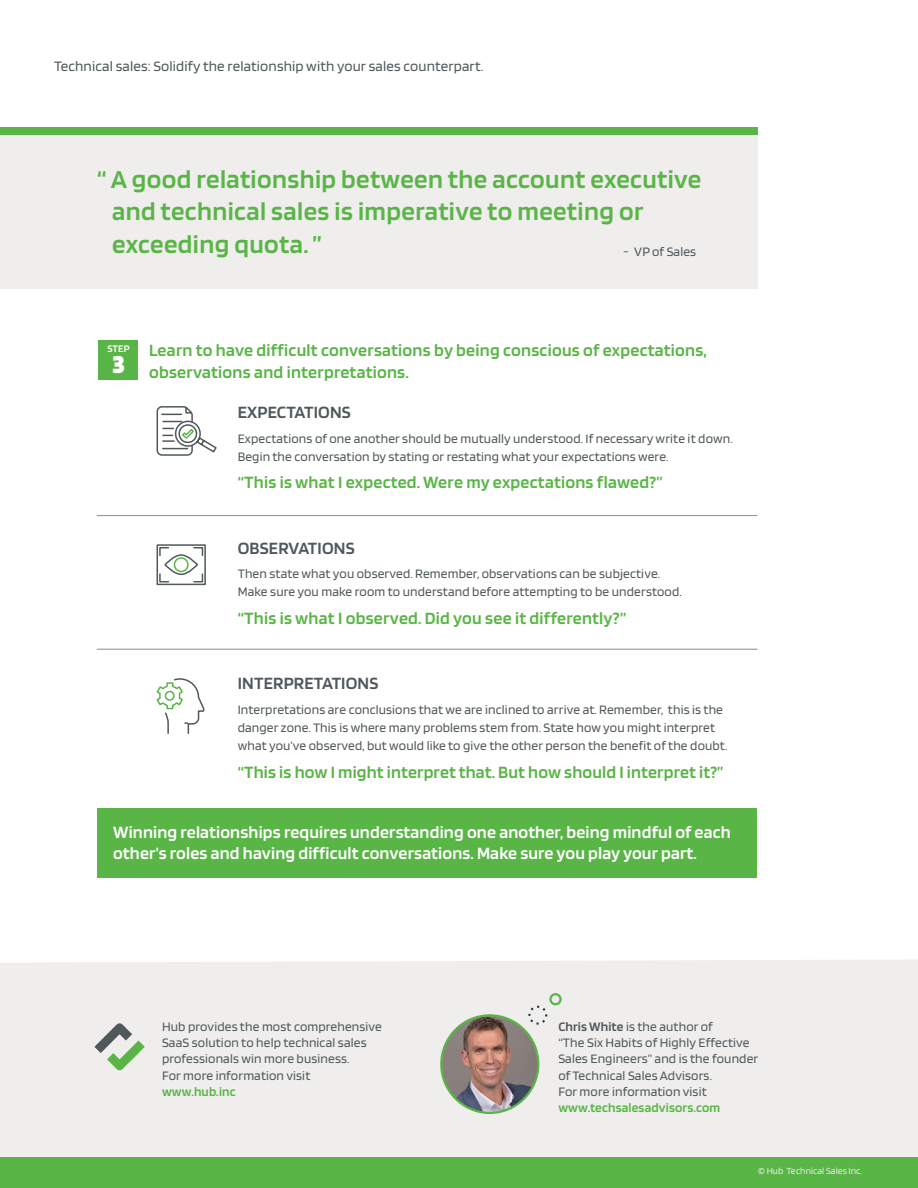
<style>
.page{position:relative;width:918px;height:1188px;background:#fff}
.page>*{position:absolute;margin:0;border:0;box-sizing:border-box;transform-origin:0 0}
.t1{font:600 27px/32.4px "Blinker";letter-spacing:.015em;color:#5ab547}
.t2{font:800 27px "Blinker";color:#fff}
.t3{font:600 18px/21.6px "Blinker";letter-spacing:.015em;color:#5ab547}
.t4{font:600 18px/21px "Blinker";letter-spacing:.01em;color:#fff}
.t5{font:600 18px "Blinker";letter-spacing:.01em;color:#50585b}
.t6{font:15px "Blinker";letter-spacing:.01em;color:#50585b}
.t7{font:13.5px/16.2px "Blinker";letter-spacing:.01em;color:#50585b}
.t8{font:600 13.5px "Blinker";letter-spacing:.01em;color:#5ab547}
.t9{font:600 10.5px "Blinker";color:#fff}
.t10{font:9.75px "Blinker";color:#eae8e9}
.s1{font-weight:600}
</style>
<div class="page">
<div style="left:97px;top:808px;width:660px;height:70px;background:#5ab547"></div>
<div style="left:0;top:128px;width:747px;height:160px;background:#efeeed"></div>
<div style="left:0;top:960px;width:918px;height:198px;background:#efeeed"></div>
<div style="left:0;top:1158px;width:918px;height:30px;background:#5ab547"></div>
<svg style="left:94px;top:1023px;width:51px;height:48px;background:#bdccba"></svg>
<img style="left:441px;top:1015px;width:97px;height:98px;border-radius:49px">
<div style="left:440px;top:1014px;width:99px;height:100px;border:2px solid #5ab547;border-radius:50%"></div>
<svg style="left:528px;top:1006px;width:19px;height:19px"></svg>
<div style="left:549px;top:993px;width:13px;height:12px;border:2px solid #5ab547;border-radius:50%"></div>
<div style="left:0;top:127px;width:757px;height:8px;background:#5ab547"></div>
<div style="left:157px;top:544px;width:49px;height:41px;border:2px solid #50585b"></div>
<svg style="left:158px;top:546px;width:46px;height:37px"></svg>
<svg style="left:156px;top:678px;width:49px;height:56px"></svg>
<svg style="left:156px;top:406px;width:61px;height:50px"></svg>
<hr style="left:97px;top:515px;width:660px;height:1px;background:#969798">
<hr style="left:97px;top:649px;width:660px;height:1px;background:#969798">
<div style="left:99px;top:340px;width:39px;height:39px;background:#5ab547"></div>
<p class="t6" style="left:54px;top:58px;width:431px">Technical sales: Solidify the relationship with your sales counterpart.</p>
<h1 class="t1" style="left:112px;top:163px;width:591px;text-indent:-15px">“ A good relationship between the account executive and technical sales is imperative to meeting or exceeding quota. ”</h1>
<p class="t7" style="left:623px;top:244px;width:75px">- VP of Sales</p>
<p class="t9" style="left:107px;top:343px;width:24px">STEP</p>
<h1 class="t2" style="left:113px;top:351px;width:14px">3</h1>
<h2 class="t3" style="left:149px;top:340px;width:559px">Learn to have difficult conversations by being conscious of expectations, observations and interpretations.</h2>
<h2 class="t5" style="left:238px;top:403px;width:115px">EXPECTATIONS</h2>
<p class="t7" style="left:238px;top:430px;width:497px;line-height:18px">Expectations of one another should be mutually understood. If necessary write it down.<br>Begin the conversation by stating or restating what your expectations were.</p>
<h2 class="t3" style="left:238px;top:472px;width:426px">“This is what I expected. Were my expectations flawed?”</h2>
<h2 class="t5" style="left:238px;top:539px;width:118px">OBSERVATIONS</h2>
<p class="t7" style="left:238px;top:565px;width:446px;line-height:18px">Then state what you observed. Remember, observations can be subjective.<br>Make sure you make room to understand before attempting to be understood.</p>
<h2 class="t3" style="left:238px;top:608px;width:390px">“This is what I observed. Did you see it differently?”</h2>
<h2 class="t5" style="left:238px;top:674px;width:142px">INTERPRETATIONS</h2>
<p class="t7" style="left:238px;top:701px;width:491px;line-height:18px">Interpretations are conclusions that we are inclined to arrive at. Remember, this is the danger zone. This is where many problems stem from. State how you might interpret what you’ve observed, but would like to give the other person the benefit ofthe doubt.</p>
<h2 class="t3" style="left:238px;top:762px;width:487px">“This is how I might interpret that. But how should I interpret it?”</h2>
<h2 class="t4" style="left:113px;top:822px;width:619px">Winning relationships requires understanding one another, being mindful of each other’s roles and having difficult conversations. Make sure you play your part.</h2>
<p class="t7" style="left:162px;top:1019px;width:222px">Hub provides the most comprehensive SaaS solution to help technical sales professionals win more business.<br>For more information visit</p>
<p class="t8" style="left:162px;top:1085px;width:75px">www.hub.inc</p>
<p class="t7" style="left:558px;top:1019px;width:202px"><span class="s1">Chris White</span> is the author of<br>“The Six Habits of Highly Effective<br>Sales Engineers” and is the founder of Technical Sales Advisors.<br>For more information visit</p>
<p class="t8" style="left:558px;top:1101px;width:163px">www.techsalesadvisors.com</p>
<p class="t10" style="left:758px;top:1166px;width:106px">© Hub Technical Sales Inc.</p>
</div>
